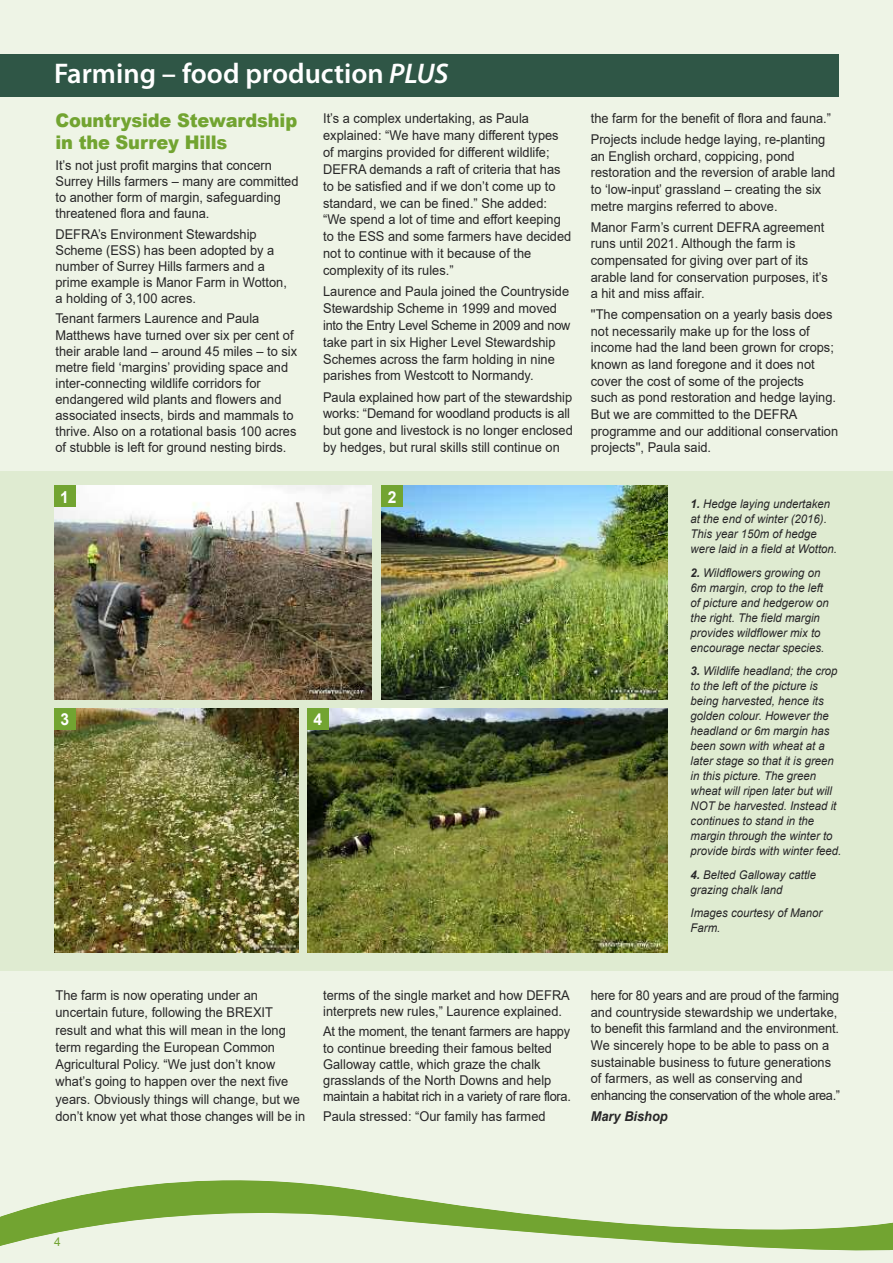
<style>
.page{position:relative;width:893px;height:1263px;background:#eef4e6}
.page>*{position:absolute;margin:0;border:0;box-sizing:border-box;transform-origin:0 0}
.t1{font:600 28.5px "Myriad Pro";color:#fff}
.t2{font:900 18.75px/21.8px "Arial";letter-spacing:-.01em;color:#72a431;scale:.95 1}
.t3{font:700 16.5px "Arial";color:#fff;scale:.95 1}
.t4{font:13.5px/16px "Arial";color:#272627;scale:.95 1}
.t5{font:13.5px/16.6px "Arial";color:#272627;scale:.93 1}
.t6{font:italic 700 13.5px "Arial";color:#272627;scale:.95 1}
.t7{font:italic 12px/15px "Arial";color:#272627;scale:.95 1}
.t8{font:12px "Arial";color:#72a431}
.s1{font-style:italic}
.s2{font-weight:700}
</style>
<div class="page">
<div style="left:0;top:1251px;width:893px;height:6px;background:#eef4e6"></div>
<svg style="left:0;top:1012px;width:893px;height:239px;background:#e1ebd3"></svg>
<div style="left:0;top:54px;width:839px;height:43px;background:#2f5646"></div>
<div style="left:0;top:471px;width:893px;height:499px;background:#dfebd1"></div>
<img style="left:54px;top:486px;width:318px;height:213px">
<img style="left:54px;top:708px;width:245px;height:244px">
<img style="left:381px;top:486px;width:286px;height:213px">
<img style="left:307px;top:708px;width:361px;height:244px">
<div style="left:54px;top:486px;width:21px;height:21px;background:#72a431"></div>
<div style="left:54px;top:708px;width:21px;height:21px;background:#72a431"></div>
<div style="left:381px;top:486px;width:21px;height:21px;background:#72a431"></div>
<div style="left:307px;top:708px;width:22px;height:21px;background:#72a431"></div>
<h1 class="t1" style="left:54px;top:62px;width:396px">Farming – food production <span class="s1">PLUS</span></h1>
<h2 class="t2" style="left:56px;top:109px;width:256px">Countryside Stewardship in the Surrey Hills</h2>
<p class="t4" style="left:56px;top:157px;width:257px">It’s not just profit margins that concern Surrey Hills farmers – many are committed to another form of margin, safeguarding threatened flora and fauna.</p>
<p class="t4" style="left:56px;top:226px;width:245px">DEFRA’s Environment Stewardship Scheme (ESS) has been adopted by a number of Surrey Hills farmers and a prime example is Manor Farm in Wotton, a holding of 3,100 acres.</p>
<p class="t4" style="left:56px;top:311px;width:256px">Tenant farmers Laurence and Paula Matthews have turned over six per cent of their arable land – around 45 miles – to six metre field ‘margins’ providing space and inter-connecting wildlife corridors for endangered wild plants and flowers and associated insects, birds and mammals to thrive. Also on a rotational basis 100 acres of stubble is left for ground nesting birds.</p>
<p class="t4" style="left:323px;top:110px;width:263px;line-height:16.8px">It’s a complex undertaking, as Paula explained: “We have many different types of margins provided for different wildlife; DEFRA demands a raft of criteria that has to be satisfied and if we don’t come up to standard, we can be fined.” She added: “We spend a lot of time and effort keeping to the ESS and some farmers have decided not to continue with it because of the complexity of its rules.”</p>
<p class="t4" style="left:323px;top:283px;width:262px;line-height:16.8px">Laurence and Paula joined the Countryside Stewardship Scheme in 1999 and moved into the Entry Level Scheme in 2009 and now take part in six Higher Level Stewardship Schemes across the farm holding in nine parishes from Westcott to Normandy.</p>
<p class="t4" style="left:323px;top:388px;width:264px;line-height:16.8px">Paula explained how part of the stewardship works: “Demand for woodland products is all but gone and livestock is no longer enclosed by hedges, but rural skills still continue on</p>
<p class="t3" style="left:60px;top:485px;width:11px">1</p>
<p class="t3" style="left:388px;top:485px;width:11px">2</p>
<p class="t3" style="left:60px;top:708px;width:11px">3</p>
<p class="t3" style="left:313px;top:708px;width:11px">4</p>
<p class="t4" style="left:591px;top:108px;width:254px;line-height:20.9px">the farm for the benefit of flora and fauna.”<br>Projects include hedge laying, re-planting</p>
<p class="t4" style="left:591px;top:148px;width:259px;line-height:16.6px">an English orchard, coppicing, pond restoration and the reversion of arable land to ‘low-input’ grassland – creating the six metre margins referred to above.</p>
<p class="t4" style="left:591px;top:218px;width:251px;line-height:16.6px">Manor Farm’s current DEFRA agreement runs until 2021. Although the farm is compensated for giving over part of its arable land for conservation purposes, it’s a hit and miss affair.</p>
<p class="t4" style="left:591px;top:306px;width:262px;line-height:16.6px">''The compensation on a yearly basis does not necessarily make up for the loss of income had the land been grown for crops; known as land foregone and it does not cover the cost of some of the projects<br>such as pond restoration and hedge laying.<br>But we are committed to the DEFRA programme and our additional conservation projects'', Paula said.</p>
<p class="t7" style="left:691px;top:497px;width:156px"><span class="s2">1.</span> Hedge laying undertaken at the end of winter (2016).<br>This year 150m of hedge were laid in a field at Wotton.</p>
<p class="t7" style="left:691px;top:565px;width:147px"><span class="s2">2.</span> Wildflowers growing on<br>6m margin, crop to the left of picture and hedgerow on the right. The field margin provides wildflower mix to encourage nectar species.</p>
<p class="t7" style="left:691px;top:664px;width:160px"><span class="s2">3.</span> Wildlife headland; the crop to the left of the picture is being harvested, hence its golden colour. However the headland or 6m margin has been sown with wheat at a later stage so that it is green in this picture. The green wheat will ripen later but will<br>NOT be harvested. Instead it continues to stand in the margin through the winter to provide birds with winter feed.</p>
<p class="t7" style="left:691px;top:867px;width:134px"><span class="s2">4.</span> Belted Galloway cattle grazing chalk land</p>
<p class="t7" style="left:691px;top:906px;width:140px">Images courtesy of Manor<br>Farm.</p>
<p class="t4" style="left:56px;top:986px;width:264px;line-height:17.2px">The farm is now operating under an uncertain future, following the BREXIT result and what this will mean in the long term regarding the European Common Agricultural Policy. “We just don’t know what’s going to happen over the next five years. Obviously things will change, but we don’t know yet what those changes will be in</p>
<p class="t4" style="left:323px;top:987px;width:261px">terms of the single market and how DEFRA interprets new rules,” Laurence explained.</p>
<p class="t4" style="left:323px;top:1023px;width:262px">At the moment, the tenant farmers are happy to continue breeding their famous belted Galloway cattle, which graze the chalk grasslands of the North Downs and help maintain a habitat rich in a variety of rare flora.</p>
<p class="t4" style="left:323px;top:1108px;width:236px">Paula stressed: “Our family has farmed</p>
<p class="t5" style="left:591px;top:987px;width:270px">here for 80 years and are proud of the farming and countryside stewardship we undertake, to benefit this farmland and the environment.<br>We sincerely hope to be able to pass on a sustainable business to future generations of farmers, as well as conserving and enhancing the conservation of the whole area.”</p>
<p class="t6" style="left:591px;top:1107px;width:83px">Mary Bishop</p>
<p class="t8" style="left:54px;top:1234px;width:8px">4</p>
</div>
